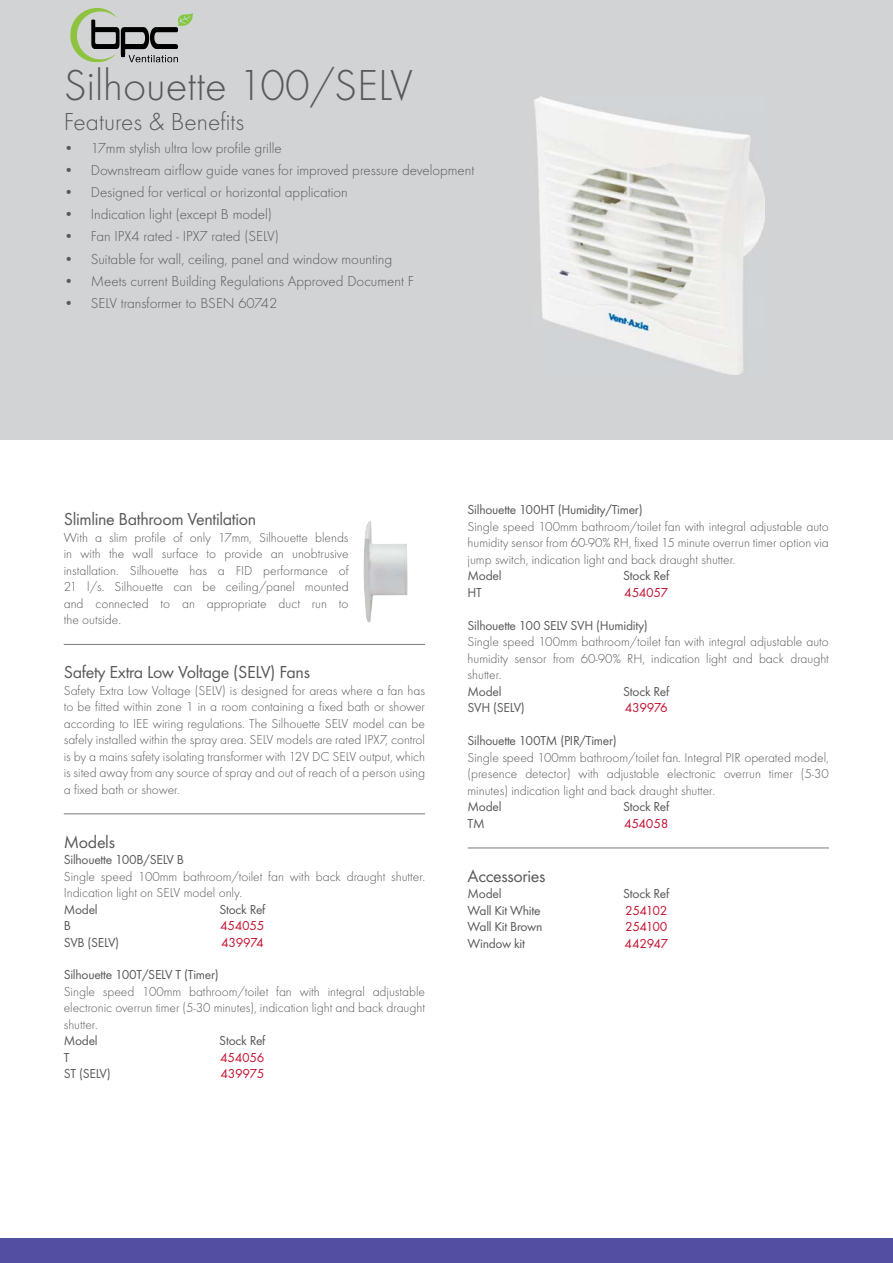
<style>
.page{position:relative;width:893px;height:1263px;background:#fff}
.page>*{position:absolute;margin:0;border:0;box-sizing:border-box;transform-origin:0 0}
.t1{font:300 45px "Futura T";color:#58595b}
.t2{font:300 25.5px "Futura T";color:#58595b}
.t3{font:18px "Futura T";letter-spacing:-.02em;color:#58595b}
.t4{font:300 15px "Futura T";color:#58595b}
.t5{font:300 13.5px/16.5px "Futura T";color:#58595b;text-align:justify}
.t6{font:13.5px "Futura T";letter-spacing:-.02em;color:#58595b}
.t7{font:13.5px "Futura T";letter-spacing:-.02em;color:#c41130}
</style>
<div class="page">
<div style="left:0;top:0;width:893px;height:440px;background:#d1d3d4"></div>
<div style="left:0;top:1239px;width:893px;height:24px;background:#524fa1"></div>
<img style="left:535px;top:97px;width:229px;height:278px">
<hr style="left:64px;top:644px;width:361px;height:1px;background:#797a7d">
<hr style="left:64px;top:814px;width:361px;height:1px;background:#797a7d">
<img style="left:363px;top:521px;width:45px;height:102px">
<hr style="left:468px;top:848px;width:361px;height:1px;background:#797a7d">
<img style="left:70px;top:8px;width:123px;height:54px">
<h1 class="t1" style="left:64px;top:67px;width:351px">Silhouette 100/SELV</h1>
<h2 class="t2" style="left:64px;top:112px;width:182px">Features &amp; Benefits</h2>
<p class="t4" style="left:64px;top:141px;width:220px">• 17mm stylish ultra low profile grille</p>
<p class="t4" style="left:64px;top:164px;width:412px">• Downstream airflow guide vanes for improved pressure development</p>
<p class="t4" style="left:64px;top:186px;width:286px">• Designed for vertical or horizontal application</p>
<p class="t4" style="left:64px;top:208px;width:210px">• Indication light (except B model)</p>
<p class="t4" style="left:64px;top:230px;width:216px">• Fan IPX4 rated - IPX7 rated (SELV)</p>
<p class="t4" style="left:64px;top:253px;width:330px">• Suitable for wall, ceiling, panel and window mounting</p>
<p class="t4" style="left:64px;top:275px;width:351px">• Meets current Building Regulations Approved Document F</p>
<p class="t4" style="left:64px;top:297px;width:215px">• SELV transformer to BSEN 60742</p>
<h3 class="t3" style="left:64px;top:512px;width:194px">Slimline Bathroom Ventilation</h3>
<p class="t5" style="left:64px;top:530px;width:286px">With a slim profile of only 17mm, Silhouette blends in with the wall surface to provide an unobtrusive installation. Silhouette has a FID performance of 21 l/s. Silhouette can be ceiling/panel mounted and connected to an appropriate duct run to the outside.</p>
<h3 class="t3" style="left:64px;top:665px;width:248px">Safety Extra Low Voltage (SELV) Fans</h3>
<p class="t5" style="left:64px;top:683px;width:363px">Safety Extra Low Voltage (SELV) is designed for areas where a fan has to be fitted within zone 1 in a room containing a fixed bath or shower according to IEE wiring regulations. The Silhouette SELV model can be safely installed within the spray area. SELV models are rated IPX7, control is by a mains safety isolating transformer with 12V DC SELV output, which is sited away from any source of spray and out of reach of a person using a fixed bath or shower.</p>
<h3 class="t3" style="left:64px;top:835px;width:53px">Models</h3>
<p class="t6" style="left:64px;top:854px;width:122px">Silhouette 100B/SELV B</p>
<p class="t5" style="left:64px;top:869px;width:363px">Single speed 100mm bathroom/toilet fan with back draught shutter.<br>Indication light on SELV model only.</p>
<p class="t6" style="left:64px;top:904px;width:35px">Model</p>
<p class="t6" style="left:219px;top:904px;width:48px">Stock Ref</p>
<p class="t6" style="left:64px;top:920px;width:9px">B</p>
<p class="t7" style="left:220px;top:920px;width:46px">454055</p>
<p class="t6" style="left:64px;top:937px;width:57px">SVB (SELV)</p>
<p class="t7" style="left:221px;top:937px;width:44px">439974</p>
<p class="t6" style="left:64px;top:970px;width:156px">Silhouette 100T/SELV T (Timer)</p>
<p class="t5" style="left:64px;top:984px;width:363px">Single speed 100mm bathroom/toilet fan with integral adjustable electronic overrun timer (5-30 minutes), indication light and back draught shutter.</p>
<p class="t6" style="left:64px;top:1036px;width:35px">Model</p>
<p class="t6" style="left:219px;top:1036px;width:48px">Stock Ref</p>
<p class="t6" style="left:64px;top:1052px;width:7px">T</p>
<p class="t7" style="left:220px;top:1052px;width:46px">454056</p>
<p class="t6" style="left:64px;top:1069px;width:48px">ST (SELV)</p>
<p class="t7" style="left:220px;top:1069px;width:46px">439975</p>
<p class="t6" style="left:468px;top:505px;width:177px">Silhouette 100HT (Humidity/Timer)</p>
<p class="t5" style="left:468px;top:519px;width:363px">Single speed 100mm bathroom/toilet fan with integral adjustable auto humidity sensor from 60-90% RH, fixed 15 minute overrun timer option via jump switch, indication light and back draught shutter.</p>
<p class="t6" style="left:468px;top:571px;width:35px">Model</p>
<p class="t6" style="left:623px;top:571px;width:48px">Stock Ref</p>
<p class="t6" style="left:468px;top:587px;width:16px">HT</p>
<p class="t7" style="left:624px;top:587px;width:45px">454057</p>
<p class="t6" style="left:467px;top:620px;width:182px">Silhouette 100 SELV SVH (Humidity)</p>
<p class="t5" style="left:467px;top:635px;width:363px">Single speed 100mm bathroom/toilet fan with integral adjustable auto humidity sensor from 60-90% RH, indication light and back draught shutter.</p>
<p class="t6" style="left:467px;top:686px;width:35px">Model</p>
<p class="t6" style="left:623px;top:686px;width:48px">Stock Ref</p>
<p class="t6" style="left:467px;top:703px;width:59px">SVH (SELV)</p>
<p class="t7" style="left:625px;top:703px;width:44px">439976</p>
<p class="t6" style="left:467px;top:736px;width:151px">Silhouette 100TM (PIR/Timer)</p>
<p class="t5" style="left:467px;top:750px;width:363px">Single speed 100mm bathroom/toilet fan. Integral PIR operated model, (presence detector) with adjustable electronic overrun timer (5-30 minutes) indication light and back draught shutter.</p>
<p class="t6" style="left:467px;top:802px;width:35px">Model</p>
<p class="t6" style="left:623px;top:802px;width:48px">Stock Ref</p>
<p class="t6" style="left:467px;top:818px;width:19px">TM</p>
<p class="t7" style="left:624px;top:818px;width:46px">454058</p>
<h3 class="t3" style="left:468px;top:869px;width:79px">Accessories</h3>
<p class="t6" style="left:468px;top:889px;width:35px">Model</p>
<p class="t6" style="left:623px;top:889px;width:48px">Stock Ref</p>
<p class="t6" style="left:468px;top:905px;width:74px">Wall Kit White</p>
<p class="t7" style="left:625px;top:905px;width:44px">254102</p>
<p class="t6" style="left:468px;top:921px;width:76px">Wall Kit Brown</p>
<p class="t7" style="left:625px;top:921px;width:44px">254100</p>
<p class="t6" style="left:468px;top:938px;width:59px">Window kit</p>
<p class="t7" style="left:624px;top:938px;width:45px">442947</p>
</div>
